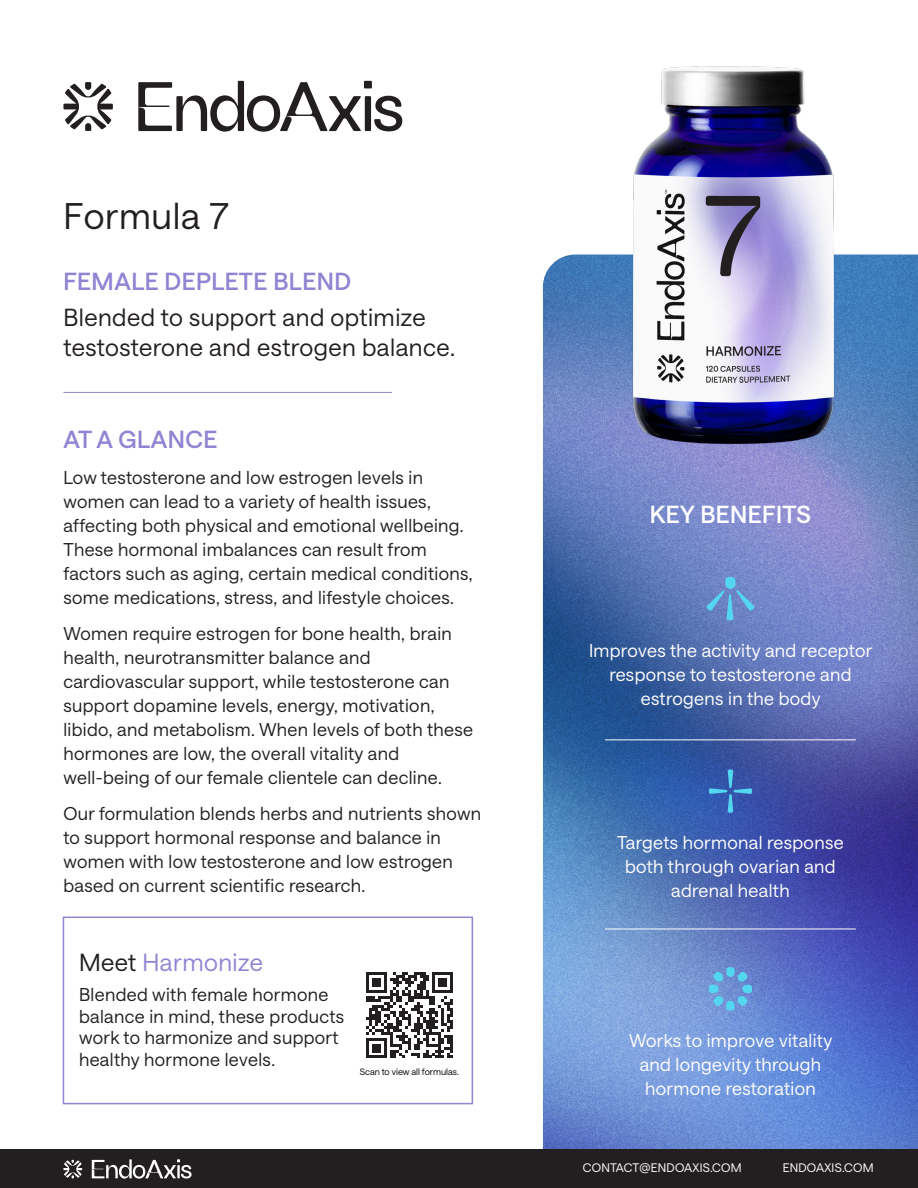
<style>
.page{position:relative;width:918px;height:1188px;background:#fff}
.page>*{position:absolute;margin:0;border:0;box-sizing:border-box;transform-origin:0 0}
.t1{font:36px "Saans";letter-spacing:.02em;color:#231f20}
.t2{font:24px/30px "Saans";letter-spacing:.02em;color:#231f20}
.t3{font:500 24px "Saans";letter-spacing:.02em;color:#9084d3}
.t4{font:24px "Saans";letter-spacing:.02em;color:#9084d3}
.t5{font:500 24px "Saans";letter-spacing:.02em;color:#fff}
.t6{font:18px/24px "Saans";letter-spacing:.02em;color:#231f20}
.t7{font:18px/24px "Saans";letter-spacing:.02em;color:#fff;text-align:center}
.t8{font:12px "Saans";letter-spacing:.02em;color:#fff}
.t9{font:9px "Saans";color:#000}
.s1{color:#231f20}
</style>
<div class="page">
<img style="left:543px;top:485px;width:375px;height:665px">
<div style="left:0;top:1150px;width:918px;height:38px;background:#231f20"></div>
<div style="left:365px;top:96px;width:6px;height:35px;background:#231f20"></div>
<svg style="left:138px;top:81px;width:223px;height:51px"></svg>
<div style="left:364px;top:81px;width:8px;height:7px;background:#231f20"></div>
<svg style="left:374px;top:96px;width:28px;height:35px"></svg>
<svg style="left:63px;top:82px;width:50px;height:49px"></svg>
<hr style="left:605px;top:739px;width:251px;height:1px;background:#fff">
<hr style="left:605px;top:929px;width:251px;height:1px;background:#fff">
<svg style="left:706px;top:577px;width:48px;height:43px;background:#6794cd"></svg>
<svg style="left:709px;top:967px;width:43px;height:43px;background:#67a3da"></svg>
<svg style="left:709px;top:770px;width:43px;height:43px;background:#3968b5"></svg>
<div style="left:63px;top:917px;width:410px;height:187px;border:2px solid #9084d3"></div>
<svg style="left:92px;top:1159px;width:100px;height:20px"></svg>
<svg style="left:63px;top:1160px;width:19px;height:18px"></svg>
<hr style="left:63px;top:392px;width:329px;height:1px;background:#9084d3">
<svg style="left:366px;top:972px;width:87px;height:86px"></svg>
<img style="left:542px;top:66px;width:376px;height:419px">
<h1 class="t1" style="left:63px;top:190px;width:167px">Formula 7</h1>
<h2 class="t3" style="left:63px;top:264px;width:289px">FEMALE DEPLETE BLEND</h2>
<h2 class="t2" style="left:63px;top:301px;width:393px">Blended to support and optimize testosterone and estrogen balance.</h2>
<h2 class="t3" style="left:63px;top:422px;width:155px">AT A GLANCE</h2>
<p class="t6" style="left:63px;top:464px;width:411px">Low testosterone and low estrogen levels in women can lead to a variety of health issues, affecting both physical and emotional wellbeing.<br>These hormonal imbalances can result from factors such as aging, certain medical conditions, some medications, stress, and lifestyle choices.</p>
<p class="t6" style="left:63px;top:620px;width:411px">Women require estrogen for bone health, brain health, neurotransmitter balance and cardiovascular support, while testosterone can support dopamine levels, energy, motivation, libido, and metabolism. When levels of both these hormones are low, the overall vitality and well-being of our female clientele can decline.</p>
<p class="t6" style="left:63px;top:800px;width:419px">Our formulation blends herbs and nutrients shown to support hormonal response and balance in women with low testosterone and low estrogen based on current scientific research.</p>
<h2 class="t4" style="left:79px;top:946px;width:185px"><span class="s1">Meet</span> Harmonize</h2>
<p class="t6" style="left:79px;top:982px;width:267px;line-height:21.6px">Blended with female hormone balance in mind, these products work to harmonize and support healthy hormone levels.</p>
<p class="t9" style="left:360px;top:1065px;width:101px">Scan to view all formulas.</p>
<h2 class="t5" style="left:650px;top:497px;width:163px">KEY BENEFITS</h2>
<p class="t7" style="left:589px;top:637px;width:285px">Improves the activity and receptor response to testosterone and estrogens in the body</p>
<p class="t7" style="left:617px;top:830px;width:228px">Targets hormonal response both through ovarian and adrenal health</p>
<p class="t7" style="left:629px;top:1027px;width:205px">Works to improve vitality and longevity through hormone restoration</p>
<p class="t8" style="left:583px;top:1159px;width:160px">CONTACT@ENDOAXIS.COM</p>
<p class="t8" style="left:783px;top:1159px;width:92px">ENDOAXIS.COM</p>
</div>
